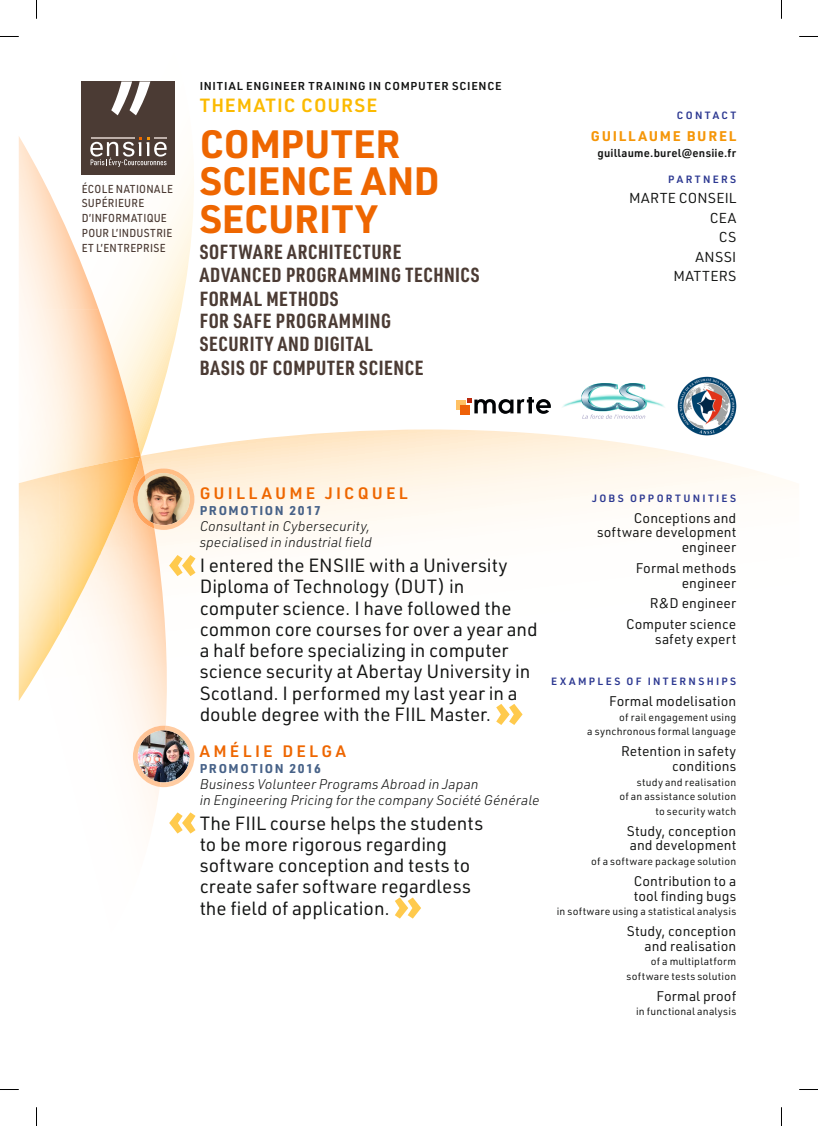
<style>
.page{position:relative;width:818px;height:1126px;background:#fff}
.page>*{position:absolute;margin:0;border:0;box-sizing:border-box;transform-origin:0 0}
.t1{font:700 56.25px "URWDIN";color:#ffca4d}
.t2{font:700 38.75px/37.5px "URWDIN";letter-spacing:-.005em;color:#e60}
.t3{font:700 20px/23.8px "URWDIN Cond";letter-spacing:.035em;color:#4b3b34}
.t4{font:18.75px/21.2px "URWDIN";color:#131413}
.t5{font:600 18.75px "URWDIN";letter-spacing:.055em;color:#fbba00}
.t6{font:600 16.25px "URWDIN";letter-spacing:.195em;color:#e60}
.t7{font:14.12px/19.4px "URWDIN";letter-spacing:.02em;color:#131413;text-align:right}
.t8{font:13.75px/14.6px "URWDIN";letter-spacing:.005em;color:#131413;text-align:right}
.t9{font:italic 300 13.75px/15.9px "URWDIN";color:#131413}
.t10{font:700 13.75px "URWDIN";letter-spacing:.125em;color:#f59608}
.t11{font:700 12.5px "URWDIN";letter-spacing:.135em;color:#476288}
.t12{font:500 11.25px/14.8px "URWDIN";letter-spacing:.03em;color:#4b3b34;scale:.9 1}
.t13{font:600 11.25px "URWDIN";letter-spacing:.06em;color:#131413}
.t14{font:600 11.25px "URWDIN";letter-spacing:.015em;color:#131413}
.t15{font:10.38px/14.6px "URWDIN";letter-spacing:.02em;color:#131413;text-align:right}
.t16{font:600 10.38px "URWDIN";letter-spacing:.23em;color:#2c3891}
</style>
<div class="page">
<svg style="left:81px;top:81px;width:113px;height:348px"></svg>
<img style="left:19px;top:309px;width:121px;height:120px">
<img style="left:19px;top:179px;width:80px;height:131px">
<img style="left:19px;top:137px;width:24px;height:42px">
<svg style="left:31px;top:429px;width:743px;height:332px"></svg>
<img style="left:31px;top:636px;width:100px;height:125px">
<img style="left:131px;top:456px;width:38px;height:369px">
<img style="left:60px;top:555px;width:71px;height:81px">
<img style="left:19px;top:473px;width:41px;height:228px">
<img style="left:59px;top:463px;width:41px;height:171px">
<img style="left:100px;top:456px;width:41px;height:99px">
<div style="left:82px;top:81px;width:93px;height:94px;background:#4b3b34"></div>
<svg style="left:111px;top:81px;width:39px;height:34px"></svg>
<svg style="left:90px;top:137px;width:76px;height:30px"></svg>
<svg style="left:145px;top:468px;width:49px;height:62px;background:#cea988"></svg>
<img style="left:133px;top:475px;width:21px;height:53px">
<img style="left:670px;top:376px;width:71px;height:65px">
<div style="left:456px;top:400px;width:9px;height:10px;background:#ffc164"></div>
<div style="left:459px;top:404px;width:10px;height:10px;background:#ee6108"></div>
<svg style="left:467px;top:397px;width:83px;height:17px"></svg>
<svg style="left:562px;top:383px;width:103px;height:36px"></svg>
<svg style="left:160px;top:725px;width:34px;height:62px"></svg>
<img style="left:133px;top:725px;width:33px;height:61px">
<svg style="left:0;top:36px;width:19px;height:1px"></svg>
<svg style="left:799px;top:36px;width:18px;height:1px"></svg>
<svg style="left:0;top:1089px;width:19px;height:1px"></svg>
<svg style="left:799px;top:1089px;width:18px;height:1px"></svg>
<svg style="left:36px;top:0;width:1px;height:19px"></svg>
<svg style="left:36px;top:1107px;width:1px;height:18px"></svg>
<p class="t12" style="left:82px;top:181px;width:103px">ÉCOLE NATIONALE<br>SUPÉRIEURE<br>D’INFORMATIQUE<br>POUR L’INDUSTRIE<br>ET L’ENTREPRISE</p>
<p class="t13" style="left:199px;top:78px;width:303px">INITIAL ENGINEER TRAINING IN COMPUTER SCIENCE</p>
<p class="t5" style="left:199px;top:93px;width:179px">THEMATIC COURSE</p>
<h2 class="t2" style="left:199px;top:123px;width:241px">COMPUTER<br>SCIENCE AND<br>SECURITY</h2>
<p class="t3" style="left:199px;top:239px;width:281px">SOFTWARE ARCHITECTURE<br>ADVANCED PROGRAMMING TECHNICS<br>FORMAL METHODS</p>
<p class="t3" style="left:199px;top:308px;width:225px">FOR SAFE PROGRAMMING<br>SECURITY AND DIGITAL<br>BASIS OF COMPUTER SCIENCE</p>
<p class="t16" style="left:676px;top:108px;width:61px">CONTACT</p>
<p class="t10" style="left:590px;top:126px;width:147px">GUILLAUME BUREL</p>
<p class="t14" style="left:597px;top:145px;width:140px">guillaume.burel@ensiie.fr</p>
<p class="t16" style="left:667px;top:172px;width:69px">PARTNERS</p>
<p class="t7" style="left:628px;top:188px;width:109px">MARTE CONSEIL<br>CEA<br>CS<br>ANSSI<br>MATTERS</p>
<p class="t6" style="left:199px;top:482px;width:209px">GUILLAUME JICQUEL</p>
<p class="t11" style="left:199px;top:502px;width:122px">PROMOTION 2017</p>
<p class="t9" style="left:199px;top:518px;width:174px">Consultant in Cybersecurity, specialised in industrial field</p>
<h1 class="t1" style="left:168px;top:523px;width:30px">«</h1>
<p class="t4" style="left:199px;top:554px;width:339px">I entered the ENSIIE with a University Diploma of Technology (DUT) in computer science. I have followed the common core courses for over a year and a half before specializing in computer science security at Abertay University in Scotland. I performed my last year in a double degree with the FIIL Master.</p>
<h1 class="t1" style="left:494px;top:672px;width:30px">»</h1>
<p class="t6" style="left:199px;top:739px;width:148px">AMÉLIE DELGA</p>
<p class="t11" style="left:199px;top:759px;width:123px">PROMOTION 2016</p>
<p class="t9" style="left:199px;top:775px;width:341px">Business Volunteer Programs Abroad in Japan<br>in Engineering Pricing for the company Société Générale</p>
<h1 class="t1" style="left:168px;top:780px;width:30px">«</h1>
<p class="t4" style="left:199px;top:811px;width:285px">The FIIL course helps the students to be more rigorous regarding software conception and tests to create safer software regardless the field of application.</p>
<h1 class="t1" style="left:393px;top:865px;width:30px">»</h1>
<p class="t16" style="left:591px;top:491px;width:145px">JOBS OPPORTUNITIES</p>
<p class="t8" style="left:596px;top:510px;width:140px">Conceptions and software development engineer</p>
<p class="t8" style="left:635px;top:560px;width:102px">Formal methods engineer</p>
<p class="t8" style="left:625px;top:592px;width:112px;line-height:20.9px">R&amp;D engineer<br>Computer science</p>
<p class="t8" style="left:654px;top:631px;width:83px">safety expert</p>
<p class="t16" style="left:551px;top:674px;width:186px">EXAMPLES OF INTERNSHIPS</p>
<p class="t8" style="left:608px;top:693px;width:129px">Formal modelisation</p>
<p class="t15" style="left:587px;top:709px;width:150px">of rail engagement using<br>a synchronous formal language</p>
<p class="t8" style="left:620px;top:743px;width:117px">Retention in safety conditions</p>
<p class="t15" style="left:619px;top:774px;width:118px">study and realisation<br>of an assistance solution to security watch</p>
<p class="t8" style="left:626px;top:823px;width:111px;text-align:left">Study, conception and development</p>
<p class="t15" style="left:591px;top:853px;width:146px">of a software package solution</p>
<p class="t8" style="left:633px;top:873px;width:104px;text-align:left">Contribution to a tool finding bugs</p>
<p class="t15" style="left:556px;top:903px;width:181px">in software using a statistical analysis</p>
<p class="t8" style="left:626px;top:923px;width:111px">Study, conception and realisation</p>
<p class="t15" style="left:626px;top:953px;width:111px">of a multiplatform software tests solution</p>
<p class="t8" style="left:656px;top:988px;width:81px">Formal proof</p>
<p class="t15" style="left:635px;top:1004px;width:102px">in functional analysis</p>
</div>
